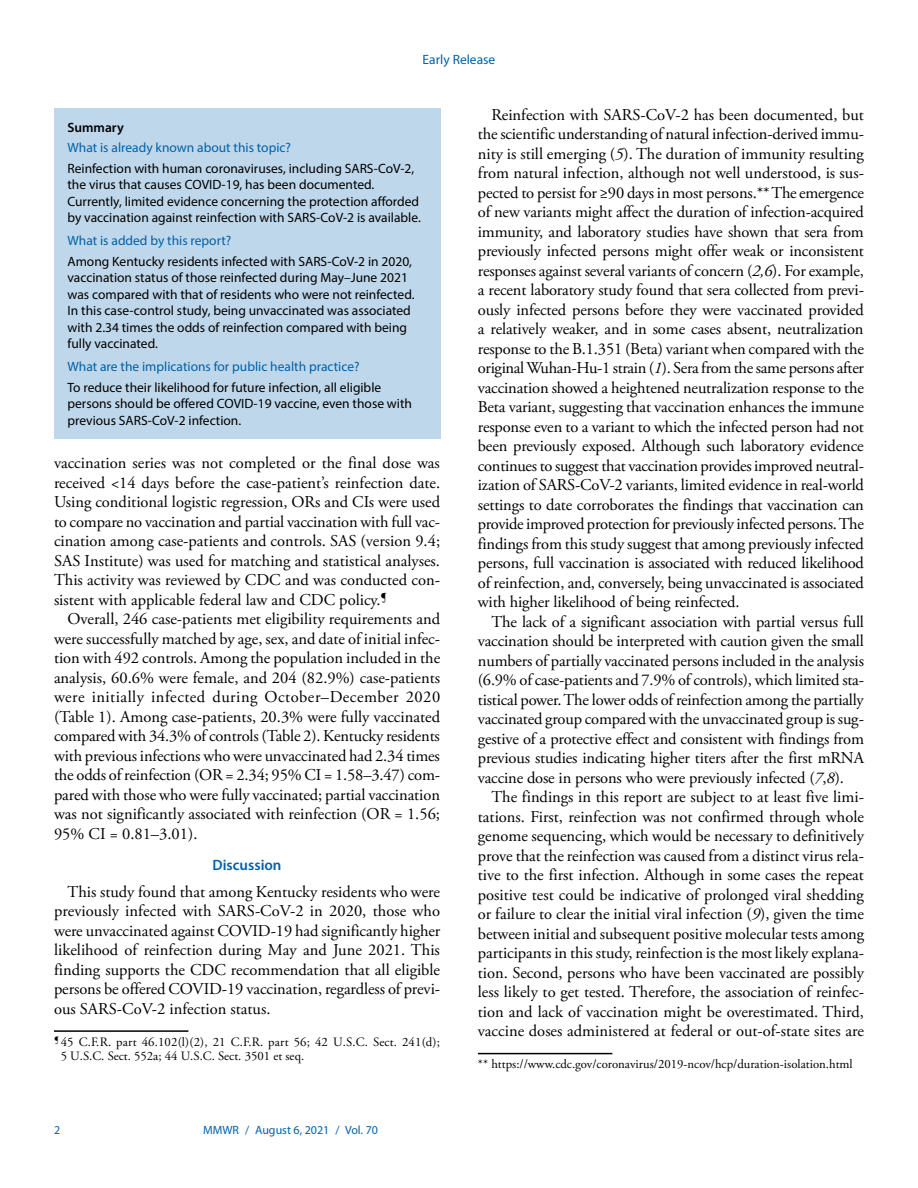
<style>
.page{position:relative;width:918px;height:1188px;background:#fff}
.page>*{position:absolute;margin:0;border:0;box-sizing:border-box;transform-origin:0 0}
.Paragraph{font:16.5px/19.5px "Adobe Garamond Pro";color:#000;text-align:justify}
.Discussion_Heading{font:600 15px "Myriad Pro";color:#0061aa}
.Summary_Box_Text{font:13.5px/16.5px "Myriad Pro";color:#000}
.Summary_Box_Heading{font:13.5px "Myriad Pro";color:#0061aa}
.Summary_Box_Ttile{font:600 13.5px "Myriad Pro";color:#000}
.Footnote{font:12.75px/14.2px "Adobe Garamond Pro";letter-spacing:.005em;color:#000}
.footnote_w_rule_text{font:12.75px "Adobe Garamond Pro";color:#000}
.t1{font:12px "Myriad Pro";color:#0061aa}
.s1{font-style:italic}
</style>
<div class="page">
<hr style="left:54px;top:1030px;width:134px;height:2px;background:#000">
<div style="left:54px;top:108px;width:386px;height:330px;background:#bfd7ea"></div>
<hr style="left:478px;top:1053px;width:134px;height:1px;background:#000">
<p class="Summary_Box_Heading" style="left:423px;top:51px;width:74px">Early Release</p>
<h1 class="Summary_Box_Ttile" style="left:68px;top:119px;width:58px">Summary</h1>
<h1 class="Summary_Box_Heading" style="left:68px;top:139px;width:225px">What is already known about this topic?</h1>
<p class="Summary_Box_Text" style="left:68px;top:160px;width:355px">Reinfection with human coronaviruses, including SARS-CoV-2, the virus that causes COVID-19, has been documented.<br>Currently, limited evidence concerning the protection afforded by vaccination against reinfection with SARS-CoV-2 is available.</p>
<h1 class="Summary_Box_Heading" style="left:68px;top:232px;width:165px">What is added by this report?</h1>
<p class="Summary_Box_Text" style="left:68px;top:253px;width:349px">Among Kentucky residents infected with SARS-CoV-2 in 2020, vaccination status of those reinfected during May–June 2021 was compared with that of residents who were not reinfected.<br>In this case-control study, being unvaccinated was associated with 2.34 times the odds of reinfection compared with being fully vaccinated.</p>
<h1 class="Summary_Box_Heading" style="left:68px;top:358px;width:294px">What are the implications for public health practice?</h1>
<p class="Summary_Box_Text" style="left:68px;top:379px;width:346px">To reduce their likelihood for future infection, all eligible persons should be offered COVID-19 vaccine, even those with previous SARS-CoV-2 infection.</p>
<p class="Paragraph" style="left:54px;top:454px;width:388px">vaccination series was not completed or the final dose was received &lt;14 days before the case-patient’s reinfection date.<br>Using conditional logistic regression, ORs and CIs were used to compare no vaccination and partial vaccination with full vac&shy;cination among case-patients and controls. SAS (version 9.4; SAS Institute) was used for matching and statistical analyses.<br>This activity was reviewed by CDC and was conducted con&shy;sistent with applicable federal law and CDC policy.<sup>¶</sup></p>
<p class="Paragraph" style="left:54px;top:610px;width:388px;text-indent:14px">Overall, 246 case-patients met eligibility requirements and were successfully matched by age, sex, and date of initial infec&shy;tion with 492 controls. Among the population included in the analysis, 60.6% were female, and 204 (82.9%) case-patients were initially infected during October–December 2020 (Table 1). Among case-patients, 20.3% were fully vaccinated compared with 34.3% of controls (Table 2). Kentucky residents with previous infections who were unvaccinated had 2.34 times the odds of reinfection (OR = 2.34; 95% CI = 1.58–3.47) com&shy;pared with those who were fully vaccinated; partial vaccination was not significantly associated with reinfection (OR = 1.56; 95% CI = 0.81–3.01).</p>
<h1 class="Discussion_Heading" style="left:213px;top:856px;width:71px">Discussion</h1>
<p class="Paragraph" style="left:54px;top:882px;width:388px;text-indent:14px">This study found that among Kentucky residents who were previously infected with SARS-CoV-2 in 2020, those who were unvaccinated against COVID-19 had significantly higher likelihood of reinfection during May and June 2021. This finding supports the CDC recommendation that all eligible persons be offered COVID-19 vaccination, regardless of previ&shy;ous SARS-CoV-2 infection status.</p>
<p class="Footnote" style="left:61px;top:1035px;width:381px;text-indent:-7px"><sup>¶</sup> 45 C.F.R. part 46.102(l)(2), 21 C.F.R. part 56; 42 U.S.C. Sect. 241(d);<br>5 U.S.C. Sect. 552a; 44 U.S.C. Sect. 3501 et seq.</p>
<p class="t1" style="left:54px;top:1123px;width:8px">2</p>
<p class="t1" style="left:203px;top:1123px;width:176px">MMWR / August 6, 2021 / Vol. 70</p>
<p class="Paragraph" style="left:478px;top:106px;width:388px;text-indent:14px">Reinfection with SARS-CoV-2 has been documented, but the scientific understanding of natural infection-derived immu&shy;nity is still emerging (<span class="s1">5</span>). The duration of immunity resulting from natural infection, although not well understood, is sus&shy;pected to persist for ≥90 days in most persons.** The emergence of new variants might affect the duration of infection-acquired immunity, and laboratory studies have shown that sera from previously infected persons might offer weak or inconsistent responses against several variants of concern (<span class="s1">2,6</span>). For example, a recent laboratory study found that sera collected from previ&shy;ously infected persons before they were vaccinated provided a relatively weaker, and in some cases absent, neutralization response to the B.1.351 (Beta) variant when compared with the original Wuhan-Hu-1 strain (<span class="s1">1</span>). Sera from the same persons after vaccination showed a heightened neutralization response to the Beta variant, suggesting that vaccination enhances the immune response even to a variant to which the infected person had not been previously exposed. Although such laboratory evidence continues to suggest that vaccination provides improved neutral&shy;ization of SARS-CoV-2 variants, limited evidence in real-world settings to date corroborates the findings that vaccination can provide improved protection for previously infected persons. The findings from this study suggest that among previously infected persons, full vaccination is associated with reduced likelihood of reinfection, and, conversely, being unvaccinated is associated with higher likelihood of being reinfected.</p>
<p class="Paragraph" style="left:478px;top:613px;width:388px;text-indent:14px">The lack of a significant association with partial versus full vaccination should be interpreted with caution given the small numbers of partially vaccinated persons included in the analysis (6.9% of case-patients and 7.9% of controls), which limited sta&shy;tistical power. The lower odds of reinfection among the partially vaccinated group compared with the unvaccinated group is sug&shy;gestive of a protective effect and consistent with findings from previous studies indicating higher titers after the first mRNA vaccine dose in persons who were previously infected (<span class="s1">7</span>,<span class="s1">8</span>).</p>
<p class="Paragraph" style="left:478px;top:788px;width:388px;text-indent:14px">The findings in this report are subject to at least five limi&shy;tations. First, reinfection was not confirmed through whole genome sequencing, which would be necessary to definitively prove that the reinfection was caused from a distinct virus rela&shy;tive to the first infection. Although in some cases the repeat positive test could be indicative of prolonged viral shedding or failure to clear the initial viral infection (<span class="s1">9</span>), given the time between initial and subsequent positive molecular tests among participants in this study, reinfection is the most likely explana&shy;tion. Second, persons who have been vaccinated are possibly less likely to get tested. Therefore, the association of reinfec&shy;tion and lack of vaccination might be overestimated. Third, vaccine doses administered at federal or out-of-state sites are</p>
<p class="footnote_w_rule_text" style="left:478px;top:1056px;width:376px">** https://www.cdc.gov/coronavirus/2019-ncov/hcp/duration-isolation.html</p>
</div>
